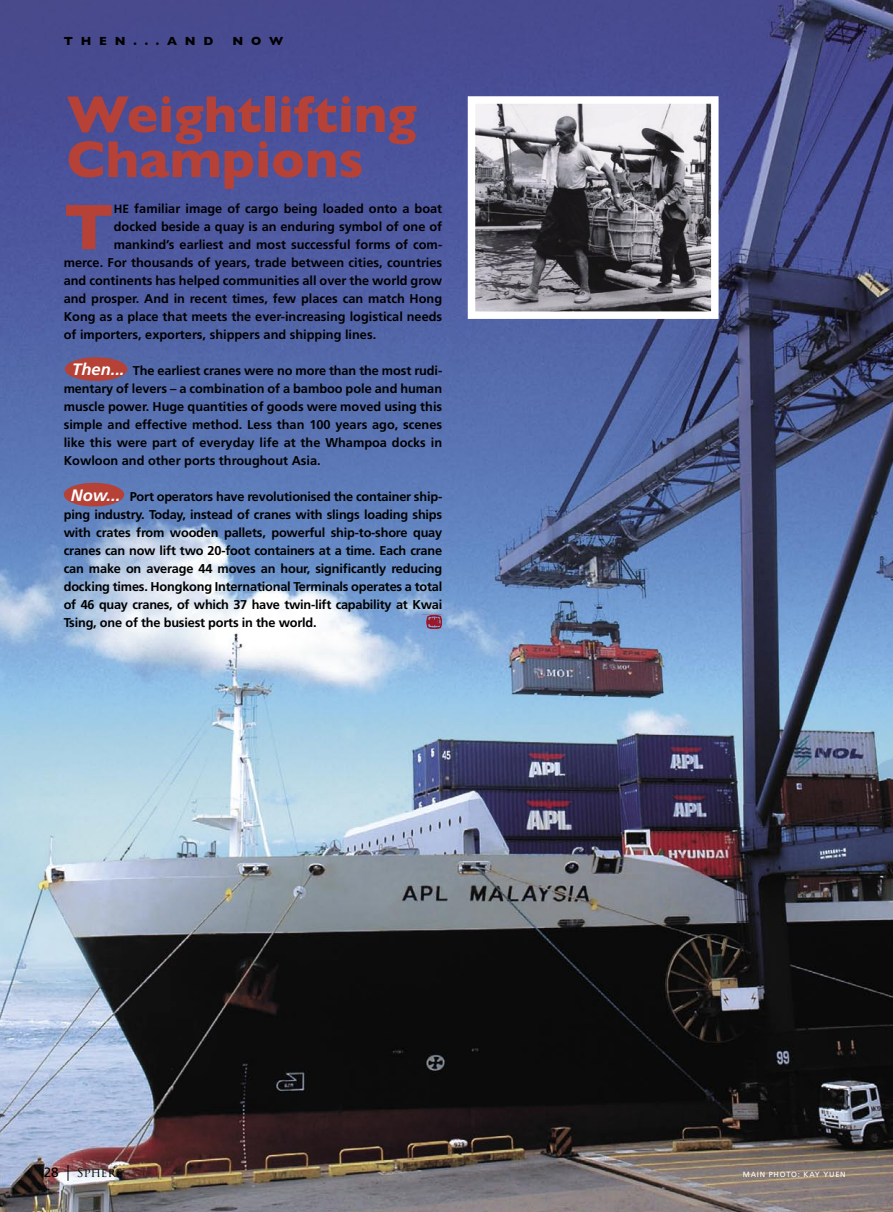
<style>
.page{position:relative;width:893px;height:1212px;background:#fff}
.page>*{position:absolute;margin:0;border:0;box-sizing:border-box;transform-origin:0 0}
.body_text{font:700 65.25px "Gill Sans";color:#b64136}
.t1{font:700 52.5px "Gill Sans";color:#b64136}
.body_text-2{font:700 12.75px/18px "Frutiger";color:#000;text-align:justify}
.runinghead{font:700 12px "Gill Sans";letter-spacing:.65em;color:#000}
.t2{font:12px "Trajan Pro";letter-spacing:.015em;color:#000}
.t3{font:7.5px "Frutiger";letter-spacing:.1em;color:#fff}
.s1{font-size:12px}
.s2{font-style:italic;font-size:16.5px;color:#fff}
.s3{font-family:"Frutiger";font-size:13.5px}
</style>
<div class="page">
<img style="left:0;top:0;width:893px;height:1212px">
<div style="left:64px;top:483px;width:60px;height:23px;background:#b64136;border-radius:50%"></div>
<div style="left:65px;top:357px;width:62px;height:24px;background:#b64136;border-radius:50%"></div>
<img style="left:477px;top:105px;width:233px;height:205px">
<div style="left:468px;top:96px;width:251px;height:223px;border:8px solid #fff"></div>
<svg style="left:68px;top:1165px;width:1px;height:16px"></svg>
<svg style="left:427px;top:615px;width:15px;height:13px"></svg>
<p class="runinghead" style="left:64px;top:34px;width:151px">THEN...AND</p>
<p class="runinghead" style="left:233px;top:34px;width:52px">NOW</p>
<p class="t1" style="left:67px;top:84px;width:352px">Weightlifting</p>
<p class="t1" style="left:67px;top:129px;width:299px">Champions</p>
<p class="body_text" style="left:64px;top:189px;width:52px">T</p>
<p class="body_text-2" style="left:114px;top:200px;width:330px"><span class="s1">HE</span> familiar image of cargo being loaded onto a boat</p>
<p class="body_text-2" style="left:114px;top:218px;width:330px">docked beside a quay is an enduring symbol of one of</p>
<p class="body_text-2" style="left:114px;top:236px;width:330px">mankind’s earliest and most successful forms of com-</p>
<p class="body_text-2" style="left:64px;top:254px;width:380px">merce. For thousands of years, trade between cities, countries</p>
<p class="body_text-2" style="left:64px;top:272px;width:380px">and continents has helped communities all over the world grow</p>
<p class="body_text-2" style="left:64px;top:290px;width:380px">and prosper. And in recent times, few places can match Hong</p>
<p class="body_text-2" style="left:64px;top:308px;width:380px">Kong as a place that meets the ever-increasing logistical needs</p>
<p class="body_text-2" style="left:64px;top:326px;width:314px">of importers, exporters, shippers and shipping lines.</p>
<p class="body_text-2" style="left:64px;top:362px;width:380px;text-indent:8px"><span class="s2">Then...</span> The earliest cranes were no more than the most rudi&shy;mentary of levers – a combination of a bamboo pole and human muscle power. Huge quantities of goods were moved using this simple and effective method. Less than 100 years ago, scenes like this were part of everyday life at the Whampoa docks in Kowloon and other ports throughout Asia.</p>
<p class="body_text-2" style="left:64px;top:488px;width:380px;text-indent:7px"><span class="s2">Now...</span> Port operators have revolutionised the container ship&shy;ping industry. Today, instead of cranes with slings loading ships with crates from wooden pallets, powerful ship-to-shore quay cranes can now lift two 20-foot containers at a time. Each crane can make on average 44 moves an hour, significantly reducing docking times. Hongkong International Terminals operates a total of 46 quay cranes, of which 37 have twin-lift capability at Kwai Tsing, one of the busiest ports in the world.</p>
<p class="t2" style="left:44px;top:1165px;width:80px"><span class="s3">28</span> SPHERE</p>
<p class="t3" style="left:743px;top:1170px;width:104px">MAIN PHOTO: KAY YUEN</p>
</div>
